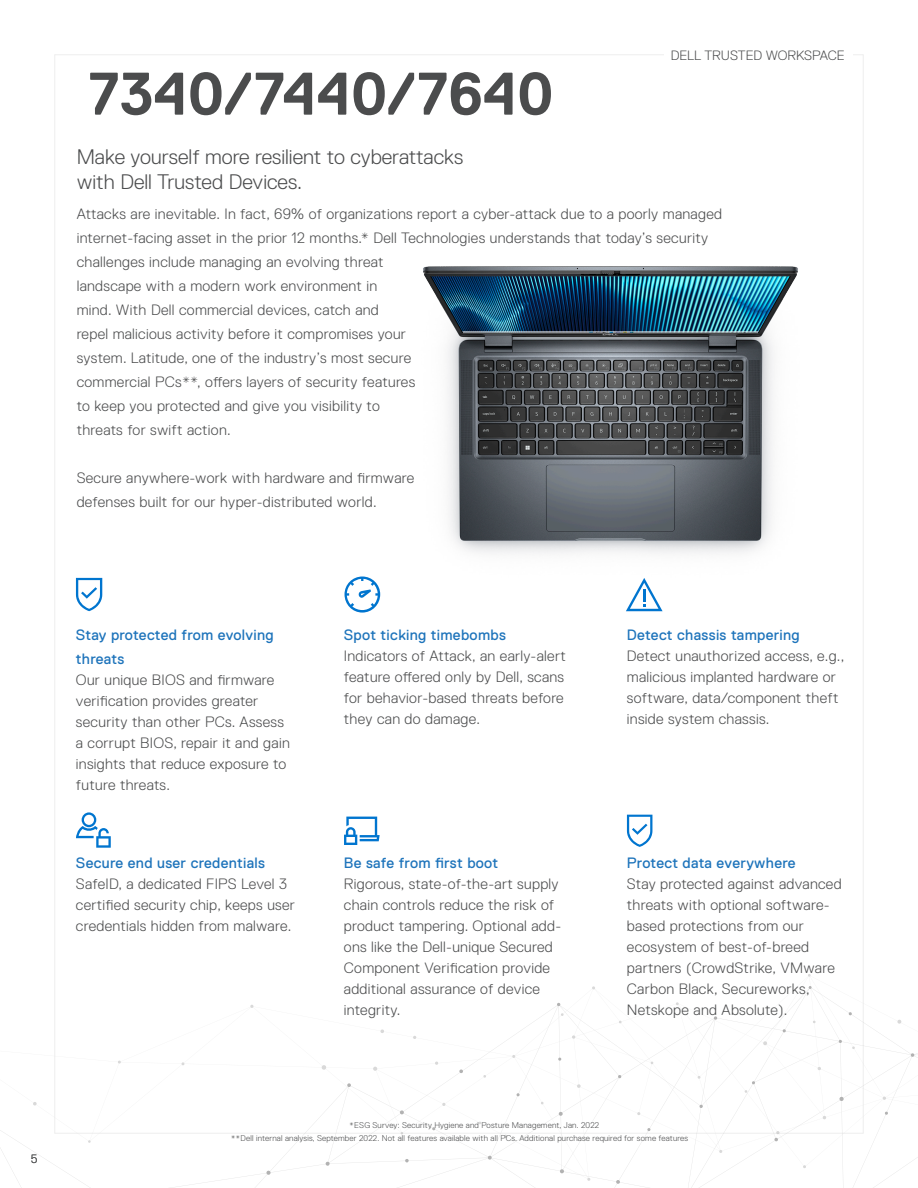
<style>
.page{position:relative;width:918px;height:1188px;background:#fff}
.page>*{position:absolute;margin:0;border:0;box-sizing:border-box;transform-origin:0 0}
.t1{font:700 60px "Dell Replica";color:#4b4c4d}
.t2{font:300 21px "Dell Replica";color:#4b4c4d}
.t3{font:300 15px/21px "Dell Replica";letter-spacing:.02em;color:#4b4c4d}
.t4{font:15px/24px "Dell Replica";letter-spacing:.02em;color:#1e74bb}
.t5{font:300 13.5px "Dell Replica";color:#4b4c4d}
.t6{font:300 12px "Dell Replica";color:#4b4c4d}
.t7{font:300 8.25px "Dell Replica";letter-spacing:.02em;color:#4b4c4d}
</style>
<div class="page">
<svg style="left:0;top:959px;width:918px;height:229px"></svg>
<svg style="left:839px;top:1097px;width:5px;height:4px"></svg>
<svg style="left:911px;top:1053px;width:3px;height:4px"></svg>
<svg style="left:714px;top:1016px;width:3px;height:4px"></svg>
<svg style="left:808px;top:986px;width:4px;height:3px"></svg>
<svg style="left:616px;top:1180px;width:4px;height:4px"></svg>
<svg style="left:559px;top:1112px;width:4px;height:4px"></svg>
<svg style="left:400px;top:1110px;width:4px;height:4px"></svg>
<svg style="left:266px;top:1171px;width:5px;height:4px"></svg>
<svg style="left:560px;top:1169px;width:4px;height:4px"></svg>
<svg style="left:774px;top:1131px;width:6px;height:10px"></svg>
<svg style="left:326px;top:1162px;width:4px;height:4px"></svg>
<svg style="left:347px;top:1083px;width:4px;height:4px"></svg>
<svg style="left:459px;top:1069px;width:4px;height:4px"></svg>
<svg style="left:488px;top:1156px;width:4px;height:4px"></svg>
<svg style="left:405px;top:1159px;width:4px;height:3px"></svg>
<svg style="left:699px;top:1105px;width:4px;height:3px"></svg>
<svg style="left:647px;top:1128px;width:4px;height:3px"></svg>
<svg style="left:516px;top:1093px;width:4px;height:3px"></svg>
<svg style="left:345px;top:577px;width:35px;height:36px"></svg>
<svg style="left:627px;top:815px;width:25px;height:32px"></svg>
<img style="left:423px;top:266px;width:375px;height:287px">
<svg style="left:76px;top:578px;width:26px;height:33px"></svg>
<svg style="left:76px;top:812px;width:35px;height:36px"></svg>
<svg style="left:626px;top:578px;width:37px;height:33px"></svg>
<svg style="left:344px;top:817px;width:36px;height:28px"></svg>
<h1 class="t1" style="left:88px;top:61px;width:467px">7340/7440/7640</h1>
<p class="t5" style="left:671px;top:48px;width:176px">DELL TRUSTED WORKSPACE</p>
<p class="t2" style="left:77px;top:145px;width:388px">Make yourself more resilient to cyberattacks</p>
<p class="t2" style="left:77px;top:171px;width:227px">with Dell Trusted Devices.</p>
<p class="t3" style="left:77px;top:202px;width:647px;line-height:24px">Attacks are inevitable. In fact, 69% of organizations report a cyber-attack due to a poorly managed internet-facing asset in the prior 12 months.* Dell Technologies understands that today’s security challenges include managing an evolving threat<br>landscape with a modern work environment in<br>mind. With Dell commercial devices, catch and<br>repel malicious activity before it compromises your<br>system. Latitude, one of the industry’s most secure<br>commercial PCs**, offers layers of security features<br>to keep you protected and give you visibility to<br>threats for swift action.</p>
<p class="t3" style="left:77px;top:466px;width:339px;line-height:24px">Secure anywhere-work with hardware and firmware defenses built for our hyper-distributed world.</p>
<p class="t4" style="left:76px;top:623px;width:199px">Stay protected from evolving threats</p>
<p class="t3" style="left:76px;top:669px;width:215px">Our unique BIOS and firmware verification provides greater security than other PCs. Assess a corrupt BIOS, repair it and gain insights that reduce exposure to future threats.</p>
<p class="t4" style="left:76px;top:851px;width:191px">Secure end user credentials</p>
<p class="t3" style="left:76px;top:874px;width:221px">SafeID, a dedicated FIPS Level 3 certified security chip, keeps user credentials hidden from malware.</p>
<p class="t4" style="left:344px;top:623px;width:164px">Spot ticking timebombs</p>
<p class="t3" style="left:344px;top:645px;width:223px">Indicators of Attack, an early-alert feature offered only by Dell, scans for behavior-based threats before they can do damage.</p>
<p class="t4" style="left:344px;top:851px;width:156px">Be safe from first boot</p>
<p class="t3" style="left:344px;top:874px;width:219px">Rigorous, state-of-the-art supply chain controls reduce the risk of product tampering. Optional add&shy;ons like the Dell-unique Secured<br>Component Verification provide additional assurance of device integrity.</p>
<p class="t4" style="left:627px;top:623px;width:174px">Detect chassis tampering</p>
<p class="t3" style="left:627px;top:645px;width:219px">Detect unauthorized access, e.g., malicious implanted hardware or software, data/component theft inside system chassis.</p>
<p class="t4" style="left:627px;top:851px;width:170px">Protect data everywhere</p>
<p class="t3" style="left:627px;top:874px;width:216px">Stay protected against advanced threats with optional software&shy;based protections from our ecosystem of best-of-breed partners (CrowdStrike, VMware<br>Carbon Black, Secureworks,<br>Netskope and Absolute).</p>
<p class="t6" style="left:31px;top:1152px;width:8px">5</p>
<p class="t7" style="left:349px;top:1121px;width:252px">*ESG Survey: Security Hygiene and Posture Management, Jan. 2022</p>
<p class="t7" style="left:231px;top:1133px;width:459px">**Dell internal analysis, September 2022. Not all features available with all PCs. Additional purchase required for some features</p>
</div>
